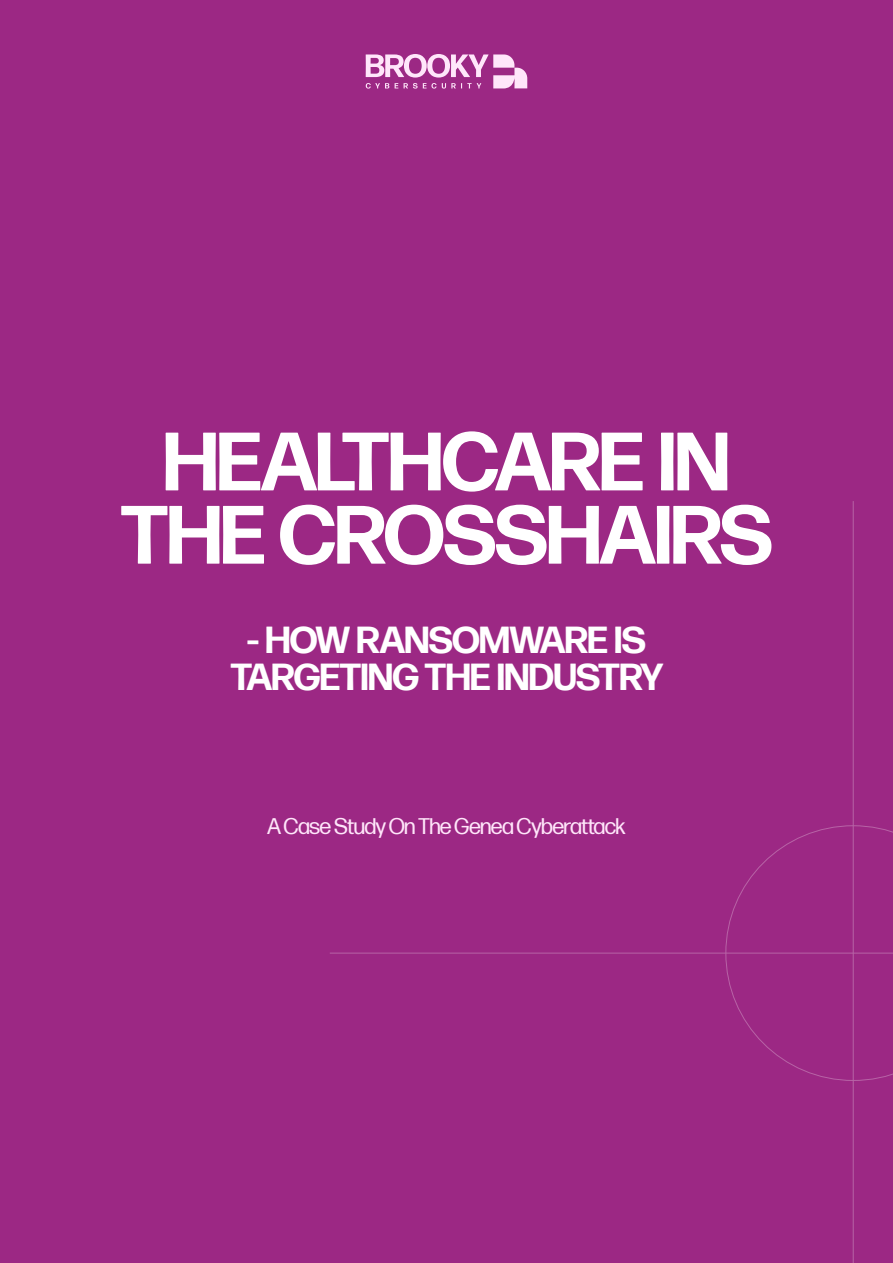
<style>
.page{position:relative;width:893px;height:1263px;background:#9c2884}
.page>*{position:absolute;margin:0;border:0;box-sizing:border-box;transform-origin:0 0}
.t1{font:700 82.5px/73.2px "Forma DJR Banner";color:#fff;text-align:center}
.t2{font:700 37.5px/37.2px "Forma DJR Banner";color:#fff;text-align:center}
.t3{font:22.5px "Forma DJR Banner";color:#ffe6fa}
</style>
<div class="page">
<svg style="left:366px;top:54px;width:161px;height:35px"></svg>
<svg style="left:725px;top:825px;width:168px;height:256px"></svg>
<hr style="left:330px;top:953px;width:563px;height:1px;background:#fff">
<hr style="left:853px;top:501px;width:1px;height:762px;background:#fff">
<h1 class="t1" style="left:121px;top:419px;width:652px">HEALTHCARE IN<br>THE CROSSHAIRS</h1>
<p class="t2" style="left:231px;top:618px;width:433px">- HOW RANSOMWARE IS<br>TARGETING THE INDUSTRY</p>
<p class="t3" style="left:267px;top:811px;width:360px">A Case Study On The Genea Cyberattack</p>
</div>
